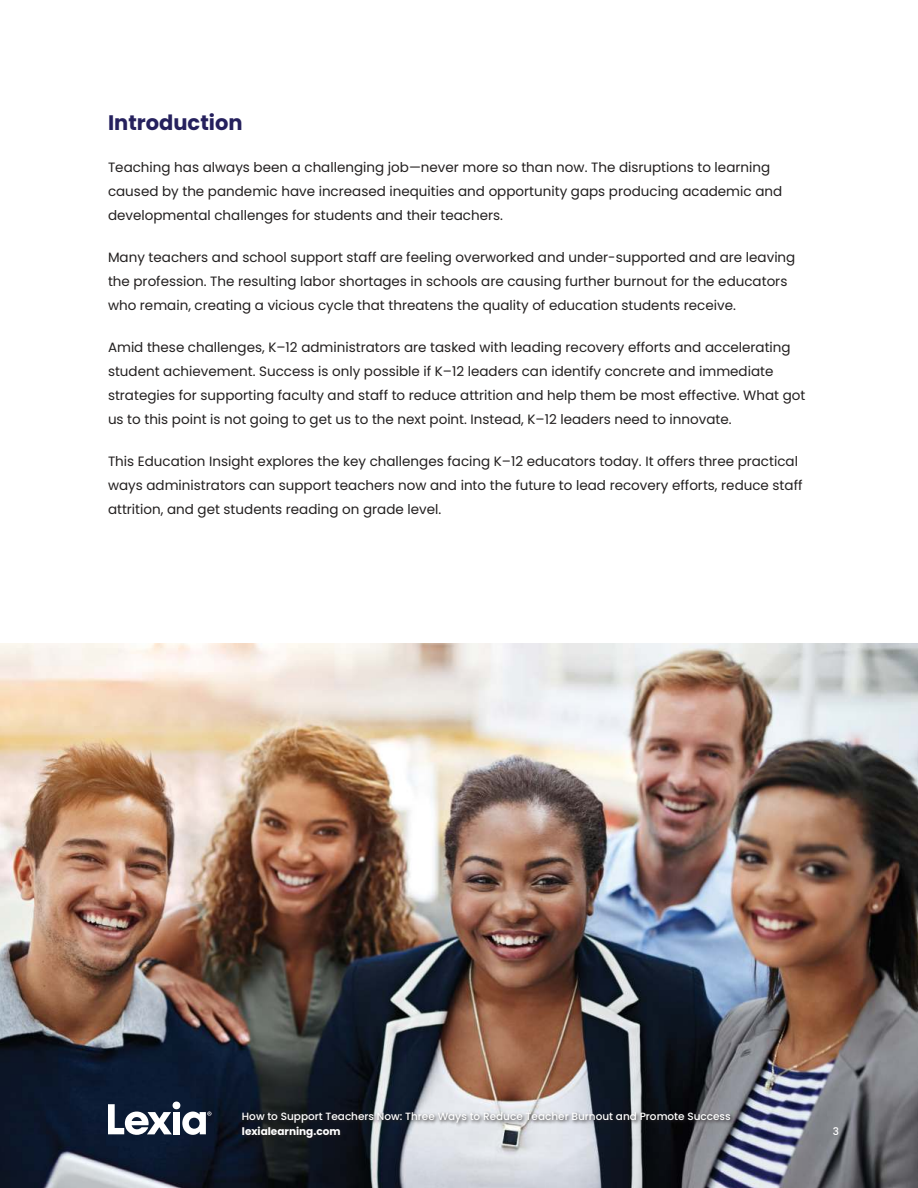
<style>
.page{position:relative;width:918px;height:1188px;background:#fff}
.page>*{position:absolute;margin:0;border:0;box-sizing:border-box;transform-origin:0 0}
.t1{font:700 21px "Poppins";color:#25205d}
.t2{font:13.5px/24px "Poppins";color:#221f1f}
.t3{font:500 10.5px "Poppins";color:#fff}
.t4{font:700 10.5px "Poppins";color:#fff}
</style>
<div class="page">
<img style="left:0;top:644px;width:918px;height:544px">
<div style="left:241px;top:1110px;width:494px;height:33px;background:#221f1f;opacity:.88"></div>
<svg style="left:108px;top:1104px;width:64px;height:31px"></svg>
<div style="left:173px;top:1112px;width:7px;height:22px;background:#fff"></div>
<div style="left:173px;top:1102px;width:7px;height:7px;background:#fff;border-radius:50%"></div>
<svg style="left:182px;top:1112px;width:29px;height:23px"></svg>
<h1 class="t1" style="left:108px;top:113px;width:136px">Introduction</h1>
<p class="t2" style="left:108px;top:155px;width:676px">Teaching has always been a challenging job—never more so than now. The disruptions to learning caused by the pandemic have increased inequities and opportunity gaps producing academic and developmental challenges for students and their teachers.</p>
<p class="t2" style="left:108px;top:246px;width:689px">Many teachers and school support staff are feeling overworked and under-supported and are leaving the profession. The resulting labor shortages in schools are causing further burnout for the educators who remain, creating a vicious cycle that threatens the quality of education students receive.</p>
<p class="t2" style="left:108px;top:335px;width:699px">Amid these challenges, K–12 administrators are tasked with leading recovery efforts and accelerating student achievement. Success is only possible if K–12 leaders can identify concrete and immediate strategies for supporting faculty and staff to reduce attrition and help them be most effective. What got us to this point is not going to get us to the next point. Instead, K–12 leaders need to innovate.</p>
<p class="t2" style="left:108px;top:449px;width:696px">This Education Insight explores the key challenges facing K–12 educators today. It offers three practical ways administrators can support teachers now and into the future to lead recovery efforts, reduce staff attrition, and get students reading on grade level.</p>
<p class="t3" style="left:242px;top:1112px;width:490px">How to Support Teachers Now: Three Ways to Reduce Teacher Burnout and Promote Success</p>
<p class="t4" style="left:242px;top:1126px;width:100px">lexialearning.com</p>
<p class="t3" style="left:833px;top:1127px;width:8px">3</p>
</div>
